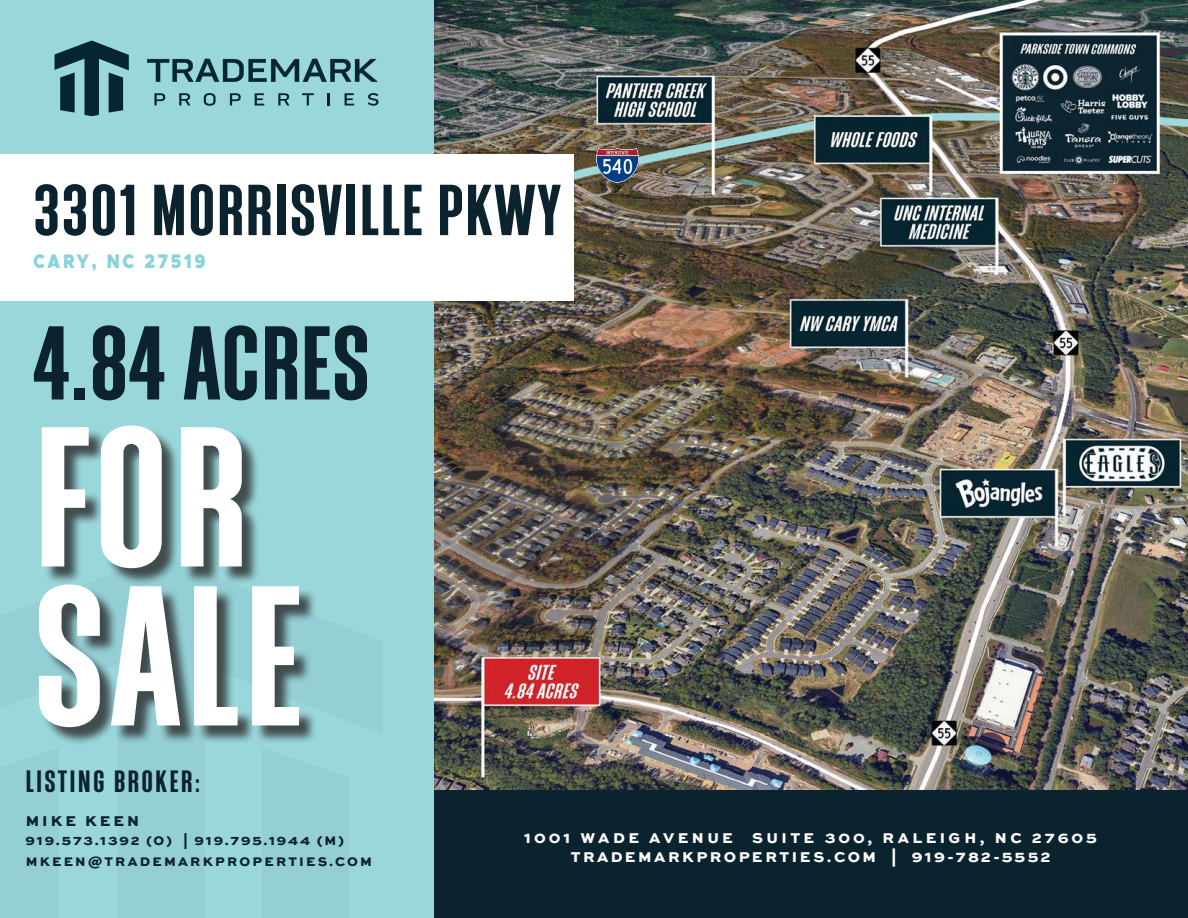
<style>
.page{position:relative;width:1188px;height:918px;background:#fff}
.page>*{position:absolute;margin:0;border:0;box-sizing:border-box;transform-origin:0 0}
.t1{font:700 174px/159px "Athletic Condensed";letter-spacing:.02em;color:#fff}
.t2{font:700 91.5px "Athletic Condensed";color:#0c232e}
.t3{font:700 63px "Athletic Condensed";letter-spacing:.02em;color:#0b232e}
.t4{font:700 27px "Athletic Condensed";letter-spacing:.08em;color:#0b232e}
.t5{font:900 19.8px "Metropolis";letter-spacing:.16em;color:#89d3da;scale:.86 1}
.t6{font:15px "Sweet Sans Heavy SC";letter-spacing:.16em;color:#fff}
.t7{font:15px "Sweet Sans Heavy SC";letter-spacing:.23em;color:#fff}
.t8{font:15px "Sweet Sans Heavy SC";letter-spacing:.21em;color:#fff}
.t9{font:15px "Sweet Sans Heavy SC";letter-spacing:.2em;color:#0b232e}
.t10{font:13.2px "Sweet Sans Heavy SC";letter-spacing:.14em;color:#0c232e}
.t11{font:13.2px "Sweet Sans Heavy SC";letter-spacing:.17em;color:#0c232e}
</style>
<div class="page">
<img style="left:433px;top:0;width:755px;height:791px">
<div style="left:433px;top:791px;width:755px;height:127px;background:#0b232e"></div>
<div style="left:0;top:0;width:433px;height:918px;background:#99d7db"></div>
<div style="left:0;top:154px;width:573px;height:147px;background:#fff"></div>
<div style="left:42px;top:428px;width:275px;height:317px;background:#231f20;opacity:.75"></div>
<svg style="left:55px;top:40px;width:74px;height:76px"></svg>
<svg style="left:147px;top:59px;width:231px;height:23px"></svg>
<svg style="left:154px;top:93px;width:11px;height:13px"></svg>
<svg style="left:179px;top:93px;width:11px;height:13px"></svg>
<svg style="left:204px;top:93px;width:12px;height:13px"></svg>
<svg style="left:230px;top:93px;width:11px;height:13px"></svg>
<svg style="left:255px;top:93px;width:9px;height:13px"></svg>
<svg style="left:278px;top:93px;width:11px;height:13px"></svg>
<svg style="left:302px;top:93px;width:12px;height:13px"></svg>
<svg style="left:328px;top:93px;width:2px;height:13px"></svg>
<svg style="left:345px;top:93px;width:9px;height:13px"></svg>
<svg style="left:368px;top:93px;width:11px;height:13px"></svg>
<img style="left:596px;top:149px;width:43px;height:34px">
<p class="t3" style="left:33px;top:173px;width:530px">3301 MORRISVILLE PKWY</p>
<p class="t5" style="left:33px;top:248px;width:202px">CARY, NC 27519</p>
<p class="t2" style="left:33px;top:309px;width:339px">4.84 ACRES</p>
<p class="t1" style="left:33px;top:422px;width:272px">FOR<br>SALE</p>
<p class="t4" style="left:26px;top:765px;width:176px">LISTING BROKER:</p>
<p class="t9" style="left:26px;top:812px;width:115px">MIKE KEEN</p>
<p class="t10" style="left:26px;top:833px;width:320px">919.573.1392 (O) | 919.795.1944 (M)</p>
<p class="t11" style="left:26px;top:854px;width:348px">MKEEN@TRADEMARKPROPERTIES.COM</p>
<p class="t8" style="left:524px;top:829px;width:210px">1001 WADE AVENUE</p>
<p class="t7" style="left:752px;top:829px;width:346px">SUITE 300, RALEIGH, NC 27605</p>
<p class="t6" style="left:571px;top:848px;width:481px">TRADEMARKPROPERTIES.COM | 919-782-5552</p>
</div>
